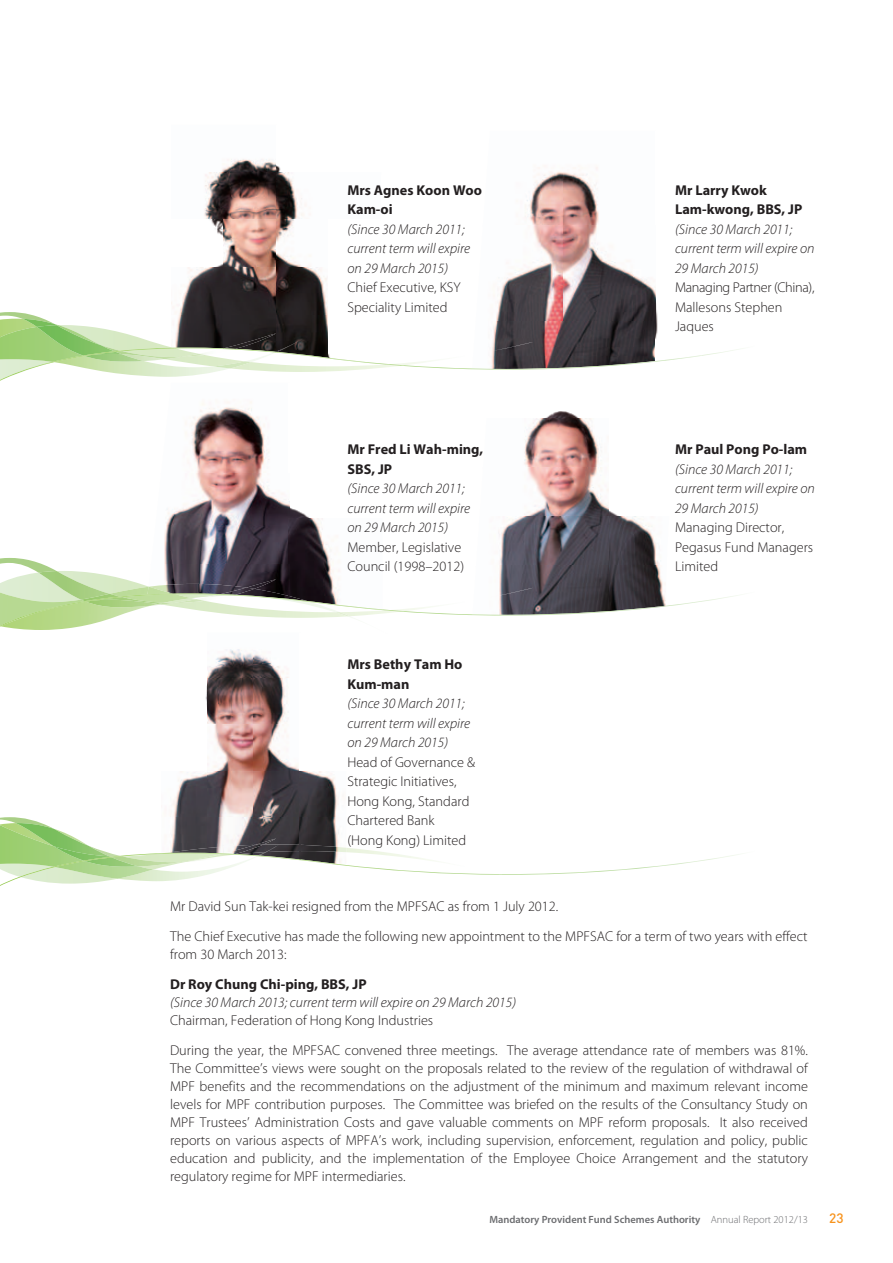
<style>
.page{position:relative;width:893px;height:1263px;background:#fff}
.page>*{position:absolute;margin:0;border:0;box-sizing:border-box;transform-origin:0 0}
.t1{font:300 14.25px/19.5px "Myriad Pro";color:#231f20}
.t2{font:italic 300 14.25px/19.5px "Myriad Pro";color:#231f20}
.t3{font:700 14.25px/19.5px "Myriad Pro";color:#231f20}
.t4{font:500 13.5px "DIN Pro";color:#f7931d}
.t5{font:600 10.5px "Myriad Pro";color:#6c6d70}
.s1{font-weight:300}
</style>
<div class="page">
<img style="left:5px;top:607px;width:140px;height:23px">
<img style="left:0;top:867px;width:157px;height:17px">
<img style="left:164px;top:402px;width:125px;height:182px">
<img style="left:289px;top:501px;width:49px;height:100px">
<img style="left:149px;top:584px;width:158px;height:13px">
<img style="left:172px;top:649px;width:167px;height:169px">
<img style="left:172px;top:818px;width:35px;height:26px">
<img style="left:207px;top:818px;width:47px;height:26px">
<img style="left:254px;top:818px;width:85px;height:26px">
<img style="left:165px;top:844px;width:181px;height:9px">
<img style="left:525px;top:167px;width:74px;height:59px">
<img style="left:656px;top:304px;width:2px;height:35px">
<img style="left:493px;top:226px;width:163px;height:117px">
<img style="left:536px;top:411px;width:56px;height:8px">
<img style="left:524px;top:419px;width:78px;height:49px">
<img style="left:520px;top:468px;width:116px;height:49px">
<img style="left:498px;top:517px;width:161px;height:49px">
<img style="left:499px;top:566px;width:110px;height:23px">
<img style="left:609px;top:566px;width:54px;height:23px">
<img style="left:171px;top:159px;width:157px;height:157px">
<img style="left:177px;top:316px;width:46px;height:9px">
<img style="left:223px;top:316px;width:53px;height:9px">
<img style="left:276px;top:316px;width:52px;height:9px">
<img style="left:114px;top:325px;width:236px;height:47px">
<img style="left:493px;top:342px;width:40px;height:1px">
<img style="left:114px;top:345px;width:91px;height:7px">
<img style="left:224px;top:333px;width:52px;height:16px">
<img style="left:54px;top:352px;width:222px;height:25px">
<img style="left:213px;top:361px;width:38px;height:7px">
<img style="left:0;top:327px;width:52px;height:35px">
<img style="left:276px;top:339px;width:26px;height:4px">
<svg style="left:0;top:312px;width:58px;height:13px"></svg>
<img style="left:85px;top:356px;width:59px;height:6px">
<img style="left:22px;top:319px;width:35px;height:8px">
<img style="left:37px;top:325px;width:77px;height:30px">
<img style="left:122px;top:595px;width:70px;height:8px">
<img style="left:0;top:572px;width:38px;height:20px">
<img style="left:0;top:592px;width:81px;height:9px">
<img style="left:162px;top:601px;width:232px;height:17px">
<img style="left:335px;top:612px;width:15px;height:4px">
<img style="left:390px;top:601px;width:11px;height:9px">
<img style="left:499px;top:588px;width:34px;height:1px">
<img style="left:110px;top:576px;width:38px;height:11px">
<img style="left:110px;top:587px;width:38px;height:7px">
<img style="left:148px;top:587px;width:25px;height:7px">
<img style="left:86px;top:600px;width:72px;height:7px">
<svg style="left:150px;top:603px;width:24px;height:3px"></svg>
<img style="left:174px;top:599px;width:31px;height:4px">
<svg style="left:0;top:558px;width:56px;height:14px"></svg>
<img style="left:38px;top:571px;width:72px;height:29px">
<img style="left:81px;top:594px;width:39px;height:7px">
<img style="left:246px;top:579px;width:30px;height:10px">
<img style="left:221px;top:588px;width:33px;height:7px">
<img style="left:255px;top:838px;width:21px;height:7px">
<img style="left:224px;top:845px;width:34px;height:9px">
<svg style="left:0;top:817px;width:41px;height:6px"></svg>
<img style="left:118px;top:857px;width:137px;height:24px">
<img style="left:55px;top:861px;width:99px;height:18px">
<img style="left:85px;top:857px;width:54px;height:10px">
<img style="left:0;top:823px;width:16px;height:2px">
<img style="left:0;top:825px;width:54px;height:42px">
<img style="left:16px;top:823px;width:73px;height:33px">
<img style="left:54px;top:846px;width:35px;height:14px">
<img style="left:258px;top:843px;width:23px;height:5px">
<img style="left:265px;top:844px;width:14px;height:4px">
<img style="left:0;top:362px;width:53px;height:18px">
<img style="left:276px;top:343px;width:463px;height:27px">
<img style="left:472px;top:355px;width:230px;height:14px">
<img style="left:277px;top:352px;width:103px;height:11px">
<img style="left:385px;top:364px;width:20px;height:2px">
<img style="left:235px;top:349px;width:41px;height:3px">
<img style="left:176px;top:348px;width:23px;height:1px">
<img style="left:120px;top:348px;width:56px;height:3px">
<svg style="left:114px;top:351px;width:51px;height:10px"></svg>
<svg style="left:199px;top:348px;width:36px;height:7px"></svg>
<img style="left:52px;top:355px;width:32px;height:7px">
<img style="left:83px;top:351px;width:33px;height:5px">
<img style="left:0;top:601px;width:85px;height:25px">
<img style="left:401px;top:589px;width:337px;height:26px">
<img style="left:472px;top:606px;width:194px;height:9px">
<img style="left:383px;top:602px;width:7px;height:8px">
<img style="left:307px;top:601px;width:76px;height:9px">
<img style="left:234px;top:595px;width:76px;height:7px">
<img style="left:385px;top:610px;width:20px;height:2px">
<img style="left:176px;top:594px;width:20px;height:1px">
<img style="left:173px;top:593px;width:48px;height:1px">
<img style="left:120px;top:594px;width:56px;height:3px">
<svg style="left:148px;top:594px;width:26px;height:1px"></svg>
<img style="left:85px;top:597px;width:37px;height:4px">
<svg style="left:196px;top:594px;width:39px;height:7px"></svg>
<img style="left:0;top:877px;width:21px;height:9px">
<img style="left:20px;top:867px;width:35px;height:10px">
<img style="left:258px;top:848px;width:481px;height:27px">
<img style="left:259px;top:855px;width:79px;height:9px">
<img style="left:123px;top:854px;width:134px;height:3px">
<img style="left:239px;top:854px;width:19px;height:2px">
<svg style="left:89px;top:846px;width:34px;height:11px"></svg>
<svg style="left:186px;top:853px;width:53px;height:9px"></svg>
<img style="left:53px;top:860px;width:32px;height:7px">
<img style="left:84px;top:857px;width:28px;height:4px">
<p class="t3" style="left:347px;top:182px;width:136px">Mrs Agnes Koon Woo<br>Kam-oi</p>
<p class="t2" style="left:347px;top:221px;width:124px">(Since 30 March 2011; current term will expire on 29 March 2015)</p>
<p class="t1" style="left:347px;top:279px;width:115px">Chief Executive, KSY<br>Speciality Limited</p>
<p class="t3" style="left:347px;top:441px;width:137px">Mr Fred Li Wah-ming,<br>SBS, JP</p>
<p class="t2" style="left:347px;top:480px;width:124px">(Since 30 March 2011; current term will expire on 29 March 2015)</p>
<p class="t1" style="left:347px;top:538px;width:118px">Member, Legislative<br>Council (1998–2012)</p>
<p class="t3" style="left:347px;top:656px;width:117px">Mrs Bethy Tam Ho<br>Kum-man</p>
<p class="t2" style="left:347px;top:695px;width:124px">(Since 30 March 2011; current term will expire on 29 March 2015)</p>
<p class="t1" style="left:347px;top:754px;width:129px">Head of Governance &amp;<br>Strategic Initiatives,<br>Hong Kong, Standard<br>Chartered Bank<br>(Hong Kong) Limited</p>
<p class="t3" style="left:675px;top:182px;width:129px">Mr Larry Kwok<br>Lam-kwong, BBS, JP</p>
<p class="t2" style="left:675px;top:221px;width:141px">(Since 30 March 2011; current term will expire on<br>29 March 2015)</p>
<p class="t1" style="left:675px;top:279px;width:141px">Managing Partner (China),<br>Mallesons Stephen<br>Jaques</p>
<p class="t3" style="left:675px;top:441px;width:134px">Mr Paul Pong Po-lam</p>
<p class="t2" style="left:675px;top:460px;width:141px">(Since 30 March 2011; current term will expire on<br>29 March 2015)</p>
<p class="t1" style="left:675px;top:519px;width:140px">Managing Director,<br>Pegasus Fund Managers<br>Limited</p>
<p class="t1" style="left:170px;top:892px;width:639px;line-height:30px">Mr David Sun Tak-kei resigned from the MPFSAC as from 1 July 2012.<br>The Chief Executive has made the following new appointment to the MPFSAC for a term of two years with effect</p>
<p class="t1" style="left:170px;top:946px;width:118px">from 30 March 2013:</p>
<p class="t3" style="left:170px;top:976px;width:198px">Dr Roy Chung Chi-ping, BBS, JP</p>
<p class="t2" style="left:170px;top:994px;width:348px">(Since 30 March 2013; current term will expire on 29 March 2015)</p>
<p class="t1" style="left:170px;top:1006px;width:639px;line-height:30px">Chairman, Federation of Hong Kong Industries<br>During the year, the MPFSAC convened three meetings. The average attendance rate of members was 81%.</p>
<p class="t1" style="left:170px;top:1060px;width:639px;line-height:18px;text-align:justify">The Committee’s views were sought on the proposals related to the review of the regulation of withdrawal of MPF benefits and the recommendations on the adjustment of the minimum and maximum relevant income levels for MPF contribution purposes. The Committee was briefed on the results of the Consultancy Study on MPF Trustees’ Administration Costs and gave valuable comments on MPF reform proposals. It also received reports on various aspects of MPFA’s work, including supervision, enforcement, regulation and policy, public education and publicity, and the implementation of the Employee Choice Arrangement and the statutory regulatory regime for MPF intermediaries.</p>
<p class="t5" style="left:489px;top:1215px;width:320px">Mandatory Provident Fund Schemes Authority <span class="s1">Annual Report 2012/13</span></p>
<p class="t4" style="left:829px;top:1213px;width:16px">23</p>
</div>
